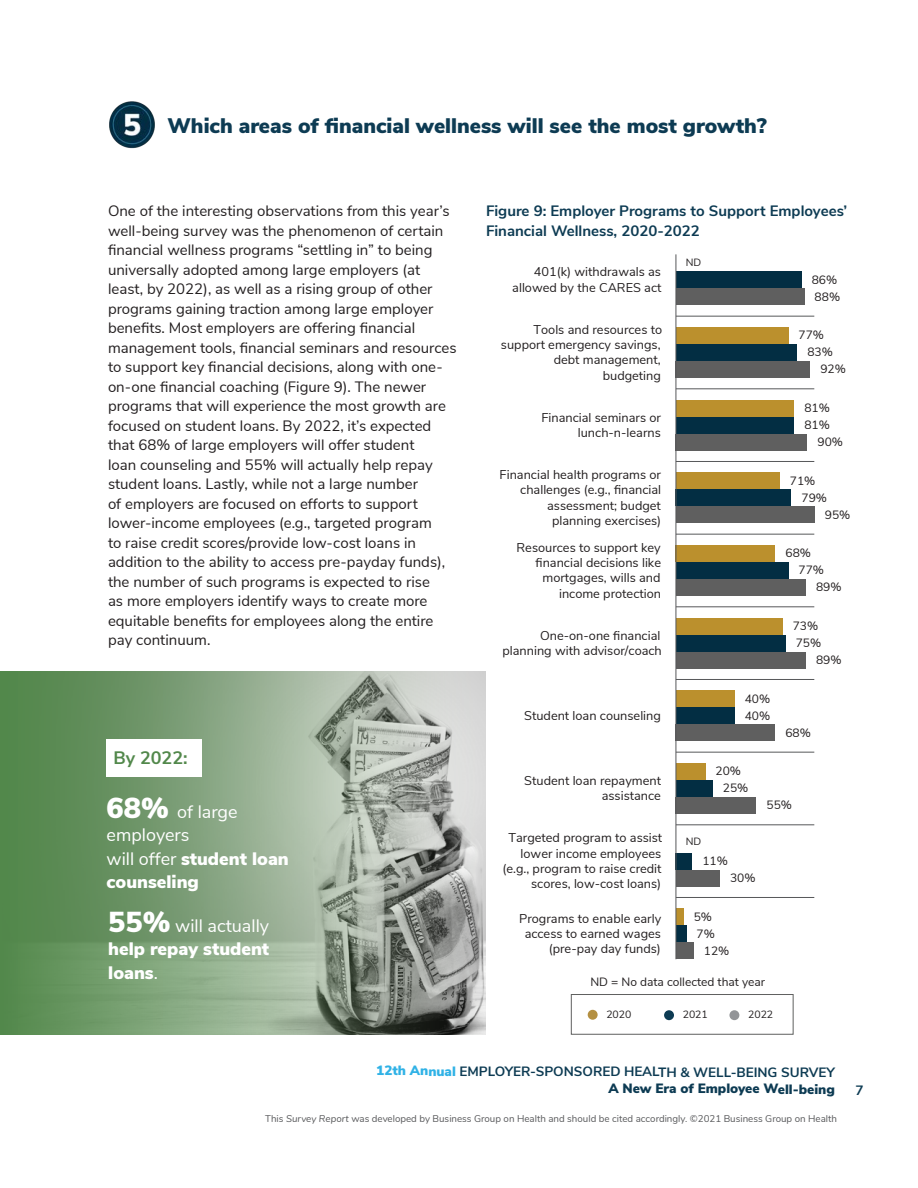
<style>
.page{position:relative;width:918px;height:1188px;background:#fff}
.page>*{position:absolute;margin:0;border:0;box-sizing:border-box;transform-origin:0 0}
.subhead2020{font:900 21px "Nunito Sans";color:#0d3b53}
.bodytext2020{font:900 18px/23.4px "Nunito Sans";color:#fff}
.bodytext2020-2{font:18px/23.4px "Nunito Sans";color:#fff}
.bodytext2020-3{font:700 18px "Nunito Sans";color:#52884b}
.bodytext2020-4{font:15px/19.5px "Nunito Sans";color:#231f20}
.FigureName{font:700 15px/19.5px "Nunito Sans";color:#0d3b53}
.t1{font:700 13.5px/17px "Nunito Sans";letter-spacing:-.005em;color:#0d3b53;text-align:right}
.t2{font:12.75px/15.3px "Nunito Sans";color:#231f20;text-align:right}
.bodytext2020-5{font:12px "Nunito Sans";color:#231f20}
.keytextspaceafter{font:10.5px "Nunito";color:#231f20}
.bodytext2020-6{font:10.5px "Nunito Sans";color:#231f20}
.t3{font:9.75px "Nunito";color:#57585a}
.s1{font-weight:900;font-size:28.8px}
.s2{font-weight:400}
.s3{font-size:28.8px}
.s4{font-weight:900;color:#30b2e6}
.s5{font-weight:900}
.s6{font-style:italic}
.s7{font-family:"Nunito Sans"}
</style>
<div class="page">
<svg style="left:0;top:672px;width:486px;height:363px;background:#88a184"></svg>
<img style="left:109px;top:101px;width:46px;height:48px">
<div style="left:107px;top:739px;width:95px;height:37px;background:#fff"></div>
<div style="left:571px;top:994px;width:223px;height:41px;border:1px solid #5f605f"></div>
<div style="left:588px;top:1010px;width:10px;height:10px;background:#b49042;border-radius:50%"></div>
<div style="left:664px;top:1010px;width:10px;height:10px;background:#0d3b53;border-radius:50%"></div>
<div style="left:729px;top:1010px;width:10px;height:10px;background:#939598;border-radius:50%"></div>
<hr style="left:676px;top:316px;width:138px;height:1px;background:#57585a">
<hr style="left:676px;top:389px;width:138px;height:1px;background:#57585a">
<hr style="left:676px;top:461px;width:138px;height:1px;background:#57585a">
<hr style="left:676px;top:534px;width:138px;height:1px;background:#57585a">
<hr style="left:676px;top:607px;width:138px;height:1px;background:#57585a">
<hr style="left:676px;top:679px;width:138px;height:1px;background:#57585a">
<hr style="left:676px;top:752px;width:138px;height:1px;background:#57585a">
<hr style="left:676px;top:825px;width:138px;height:1px;background:#57585a">
<hr style="left:676px;top:897px;width:138px;height:1px;background:#57585a">
<div style="left:676px;top:271px;width:125px;height:17px;background:#032e43"></div>
<div style="left:676px;top:288px;width:128px;height:17px;background:#5f5f5f"></div>
<div style="left:676px;top:327px;width:112px;height:17px;background:#bb902d"></div>
<div style="left:676px;top:344px;width:121px;height:17px;background:#032e43"></div>
<div style="left:676px;top:361px;width:134px;height:17px;background:#5f5f5f"></div>
<div style="left:676px;top:400px;width:118px;height:17px;background:#bb902d"></div>
<div style="left:676px;top:417px;width:118px;height:17px;background:#032e43"></div>
<div style="left:676px;top:434px;width:131px;height:17px;background:#5f5f5f"></div>
<div style="left:676px;top:472px;width:103px;height:17px;background:#bb902d"></div>
<div style="left:676px;top:489px;width:115px;height:17px;background:#032e43"></div>
<div style="left:676px;top:506px;width:138px;height:17px;background:#5f5f5f"></div>
<div style="left:676px;top:545px;width:99px;height:17px;background:#bb902d"></div>
<div style="left:676px;top:562px;width:112px;height:17px;background:#032e43"></div>
<div style="left:676px;top:579px;width:130px;height:17px;background:#5f5f5f"></div>
<div style="left:676px;top:618px;width:106px;height:17px;background:#bb902d"></div>
<div style="left:676px;top:635px;width:109px;height:17px;background:#032e43"></div>
<div style="left:676px;top:652px;width:130px;height:17px;background:#5f5f5f"></div>
<div style="left:676px;top:690px;width:58px;height:17px;background:#bb902d"></div>
<div style="left:676px;top:707px;width:58px;height:17px;background:#032e43"></div>
<div style="left:676px;top:724px;width:99px;height:17px;background:#5f5f5f"></div>
<div style="left:676px;top:763px;width:29px;height:17px;background:#bb902d"></div>
<div style="left:676px;top:780px;width:36px;height:17px;background:#032e43"></div>
<div style="left:676px;top:797px;width:80px;height:17px;background:#5f5f5f"></div>
<div style="left:676px;top:853px;width:16px;height:17px;background:#032e43"></div>
<div style="left:676px;top:870px;width:44px;height:17px;background:#5f5f5f"></div>
<div style="left:676px;top:908px;width:7px;height:17px;background:#bb902d"></div>
<div style="left:676px;top:925px;width:10px;height:17px;background:#032e43"></div>
<div style="left:676px;top:942px;width:17px;height:17px;background:#5f5f5f"></div>
<hr style="left:676px;top:254px;width:1px;height:705px;background:#57585a">
<p class="subhead2020" style="left:167px;top:111px;width:601px">Which areas of financial wellness will see the most growth?</p>
<p class="bodytext2020-4" style="left:108px;top:200px;width:350px">One of the interesting observations from this year’s well-being survey was the phenomenon of certain financial wellness programs “settling in” to being universally adopted among large employers (at least, by 2022), as well as a rising group of other programs gaining traction among large employer benefits. Most employers are offering financial management tools, financial seminars and resources to support key financial decisions, along with one&shy;on-one financial coaching (Figure 9). The newer programs that will experience the most growth are focused on student loans. By 2022, it’s expected that 68% of large employers will offer student<br>loan counseling and 55% will actually help repay student loans. Lastly, while not a large number<br>of employers are focused on efforts to support lower-income employees (e.g., targeted program<br>to raise credit scores/provide low-cost loans in addition to the ability to access pre-payday funds), the number of such programs is expected to rise<br>as more employers identify ways to create more equitable benefits for employees along the entire pay continuum.</p>
<p class="bodytext2020-3" style="left:113px;top:744px;width:76px">By 2022:</p>
<p class="bodytext2020-2" style="left:107px;top:799px;width:133px"><span class="s1">68%</span> of large employers</p>
<p class="bodytext2020" style="left:107px;top:846px;width:184px"><span class="s2">will offer</span> student loan counseling</p>
<p class="bodytext2020" style="left:108px;top:913px;width:162px;text-align:justify"><span class="s3">55%</span> <span class="s2">will actually </span>help repay student loans<span class="s2">.</span></p>
<p class="FigureName" style="left:486px;top:200px;width:363px">Figure 9: Employer Programs to Support Employees’<br>Financial Wellness, 2020-2022</p>
<p class="t2" style="left:512px;top:263px;width:151px">401(k) withdrawals as allowed by the CARES act</p>
<p class="t2" style="left:501px;top:321px;width:163px">Tools and resources to support emergency savings, debt management, budgeting</p>
<p class="t2" style="left:541px;top:409px;width:121px">Financial seminars or lunch-n-learns</p>
<p class="t2" style="left:500px;top:466px;width:163px">Financial health programs or challenges (e.g., financial assessment; budget planning exercises)</p>
<p class="t2" style="left:517px;top:539px;width:146px">Resources to support key financial decisions like mortgages, wills and income protection</p>
<p class="t2" style="left:502px;top:627px;width:161px">One-on-one financial planning with advisor/coach</p>
<p class="t2" style="left:524px;top:707px;width:138px">Student loan counseling</p>
<p class="t2" style="left:524px;top:772px;width:138px">Student loan repayment assistance</p>
<p class="t2" style="left:502px;top:829px;width:161px">Targeted program to assist lower income employees (e.g., program to raise credit scores, low-cost loans)</p>
<p class="t2" style="left:519px;top:910px;width:144px">Programs to enable early access to earned wages (pre-pay day funds)</p>
<p class="bodytext2020-5" style="left:686px;top:254px;width:20px">0%</p>
<p class="bodytext2020-6" style="left:686px;top:254px;width:17px">ND</p>
<p class="bodytext2020-6" style="left:686px;top:834px;width:17px">ND</p>
<p class="bodytext2020-5" style="left:686px;top:835px;width:20px">0%</p>
<p class="bodytext2020-5" style="left:812px;top:271px;width:27px">86%</p>
<p class="bodytext2020-5" style="left:815px;top:288px;width:27px">88%</p>
<p class="bodytext2020-5" style="left:799px;top:326px;width:27px">77%</p>
<p class="bodytext2020-5" style="left:807px;top:343px;width:27px">83%</p>
<p class="bodytext2020-5" style="left:820px;top:360px;width:27px">92%</p>
<p class="bodytext2020-5" style="left:804px;top:399px;width:27px">81%</p>
<p class="bodytext2020-5" style="left:804px;top:416px;width:27px">81%</p>
<p class="bodytext2020-5" style="left:818px;top:433px;width:27px">90%</p>
<p class="bodytext2020-5" style="left:790px;top:472px;width:27px">71%</p>
<p class="bodytext2020-5" style="left:802px;top:489px;width:27px">79%</p>
<p class="bodytext2020-5" style="left:785px;top:544px;width:27px">68%</p>
<p class="bodytext2020-5" style="left:825px;top:506px;width:27px">95%</p>
<p class="bodytext2020-5" style="left:799px;top:561px;width:27px">77%</p>
<p class="bodytext2020-5" style="left:816px;top:578px;width:27px">89%</p>
<p class="bodytext2020-5" style="left:793px;top:617px;width:27px">73%</p>
<p class="bodytext2020-5" style="left:796px;top:634px;width:27px">75%</p>
<p class="bodytext2020-5" style="left:745px;top:690px;width:27px">40%</p>
<p class="bodytext2020-5" style="left:745px;top:707px;width:27px">40%</p>
<p class="bodytext2020-5" style="left:716px;top:762px;width:27px">20%</p>
<p class="bodytext2020-5" style="left:723px;top:779px;width:27px">25%</p>
<p class="bodytext2020-5" style="left:816px;top:651px;width:27px">89%</p>
<p class="bodytext2020-5" style="left:785px;top:724px;width:27px">68%</p>
<p class="bodytext2020-5" style="left:767px;top:796px;width:27px">55%</p>
<p class="bodytext2020-5" style="left:702px;top:852px;width:27px">11%</p>
<p class="bodytext2020-5" style="left:694px;top:908px;width:20px">5%</p>
<p class="bodytext2020-5" style="left:697px;top:925px;width:20px">7%</p>
<p class="bodytext2020-5" style="left:730px;top:869px;width:27px">30%</p>
<p class="bodytext2020-5" style="left:704px;top:942px;width:27px">12%</p>
<p class="bodytext2020-5" style="left:590px;top:973px;width:176px">ND = No data collected that year</p>
<p class="keytextspaceafter" style="left:606px;top:1007px;width:27px">2020</p>
<p class="keytextspaceafter" style="left:683px;top:1007px;width:27px">2021</p>
<p class="keytextspaceafter" style="left:748px;top:1007px;width:27px">2022</p>
<p class="t1" style="left:376px;top:1063px;width:460px"><span class="s4">12th Annual</span> EMPLOYER-SPONSORED HEALTH &amp; WELL-BEING SURVEY<br><span class="s5">A New Era of Employee Well-being</span></p>
<p class="t3" style="left:265px;top:1112px;width:573px">This <span class="s6">Survey Report</span> was developed by Business Group on Health and should be cited accordingly. <span class="s7">©2021 Business Group on Health</span></p>
<p class="t1" style="left:855px;top:1081px;width:10px">7</p>
</div>
